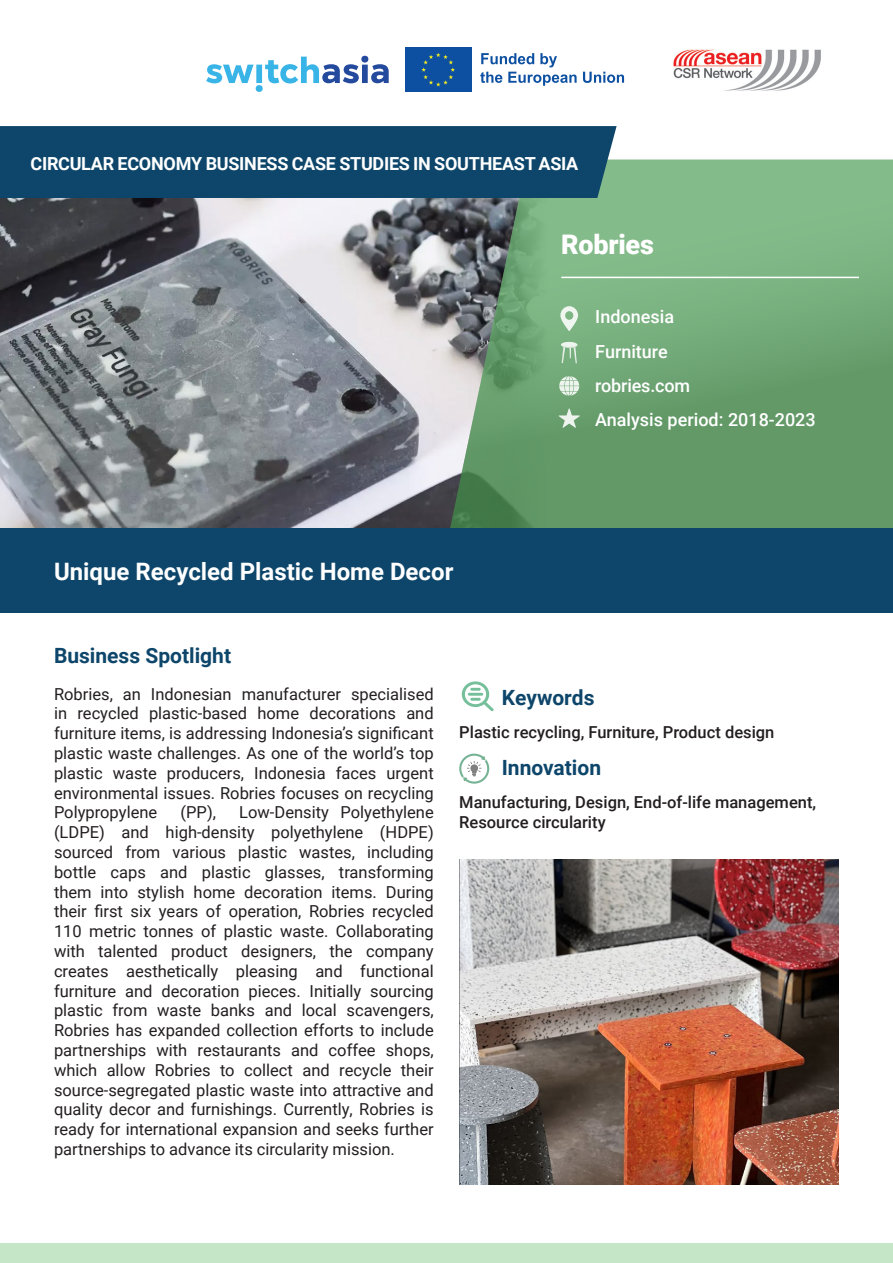
<style>
.page{position:relative;width:893px;height:1263px;background:#fff}
.page>*{position:absolute;margin:0;border:0;box-sizing:border-box;transform-origin:0 0}
.t1{font:900 27px "Roboto";letter-spacing:-.01em;color:#fff}
.headline{font:700 24px "Roboto";color:#fff}
.heading{font:700 21px "Roboto";color:#0d466a}
.t2{font:500 18px "Roboto";color:#fff}
.t3{font:700 18px "Roboto";letter-spacing:-.015em;color:#fff}
.body{font:16.5px/19.8px "Roboto";color:#231f20;text-align:justify}
.body-2{font:500 16.5px/19.8px "Roboto";color:#231f20}
</style>
<div class="page">
<div style="left:0;top:1244px;width:893px;height:19px;background:#c6e6c8"></div>
<img style="left:0;top:198px;width:414px;height:331px">
<div style="left:405px;top:47px;width:67px;height:45px;background:#0d50a1"></div>
<svg style="left:421px;top:53px;width:34px;height:34px"></svg>
<svg style="left:480px;top:53px;width:97px;height:33px"></svg>
<svg style="left:583px;top:72px;width:41px;height:11px"></svg>
<svg style="left:206px;top:56px;width:183px;height:36px"></svg>
<img style="left:673px;top:49px;width:148px;height:42px">
<svg style="left:414px;top:160px;width:479px;height:369px;background:#75a47b"></svg>
<hr style="left:561px;top:277px;width:298px;height:1px;background:#fff">
<svg style="left:559px;top:376px;width:20px;height:20px"></svg>
<svg style="left:560px;top:306px;width:18px;height:25px"></svg>
<div style="left:0;top:126px;width:617px;height:72px;background:#0d466a"></div>
<svg style="left:558px;top:408px;width:22px;height:20px"></svg>
<div style="left:0;top:529px;width:893px;height:84px;background:#0d466a"></div>
<svg style="left:462px;top:681px;width:32px;height:30px"></svg>
<svg style="left:459px;top:754px;width:30px;height:30px"></svg>
<img style="left:459px;top:860px;width:380px;height:325px">
<svg style="left:561px;top:342px;width:17px;height:21px"></svg>
<p class="t3" style="left:31px;top:151px;width:549px">CIRCULAR ECONOMY BUSINESS CASE STUDIES IN SOUTHEAST ASIA</p>
<p class="t1" style="left:561px;top:226px;width:94px">Robries</p>
<p class="headline" style="left:54px;top:555px;width:401px">Unique Recycled Plastic Home Decor</p>
<p class="t2" style="left:595px;top:304px;width:80px">Indonesia</p>
<p class="t2" style="left:595px;top:338px;width:74px">Furniture</p>
<p class="t2" style="left:595px;top:373px;width:96px">robries.com</p>
<p class="t2" style="left:595px;top:407px;width:222px">Analysis period: 2018-2023</p>
<p class="heading" style="left:54px;top:640px;width:179px">Business Spotlight</p>
<p class="body" style="left:54px;top:683px;width:381px">Robries, an Indonesian manufacturer specialised in recycled plastic-based home decorations and furniture items, is addressing Indonesia’s significant plastic waste challenges. As one of the world’s top plastic waste producers, Indonesia faces urgent environmental issues. Robries focuses on recycling Polypropylene</p>
<p class="body" style="left:181px;top:802px;width:37px">(PP),</p>
<p class="body" style="left:54px;top:802px;width:381px;text-indent:185px">Low-Density Polyethylene (LDPE) and high-density polyethylene (HDPE) sourced from various plastic wastes, including bottle caps and plastic glasses, transforming them into stylish home decoration items. During their first six years of operation, Robries recycled 110 metric tonnes of plastic waste. Collaborating with talented product designers, the company creates aesthetically pleasing and functional furniture and decoration pieces. Initially sourcing plastic from waste banks and local scavengers, Robries has expanded collection efforts to include partnerships with restaurants and coffee shops, which allow Robries to collect and recycle their source-segregated plastic waste into attractive and quality decor and furnishings. Currently, Robries is ready for international expansion and seeks further partnerships to advance its circularity mission.</p>
<p class="heading" style="left:502px;top:683px;width:94px">Keywords</p>
<p class="body-2" style="left:459px;top:721px;width:317px">Plastic recycling, Furniture, Product design</p>
<p class="heading" style="left:502px;top:753px;width:101px">Innovation</p>
<p class="body-2" style="left:459px;top:792px;width:358px">Manufacturing, Design, End-of-life management,<br>Resource circularity</p>
</div>
